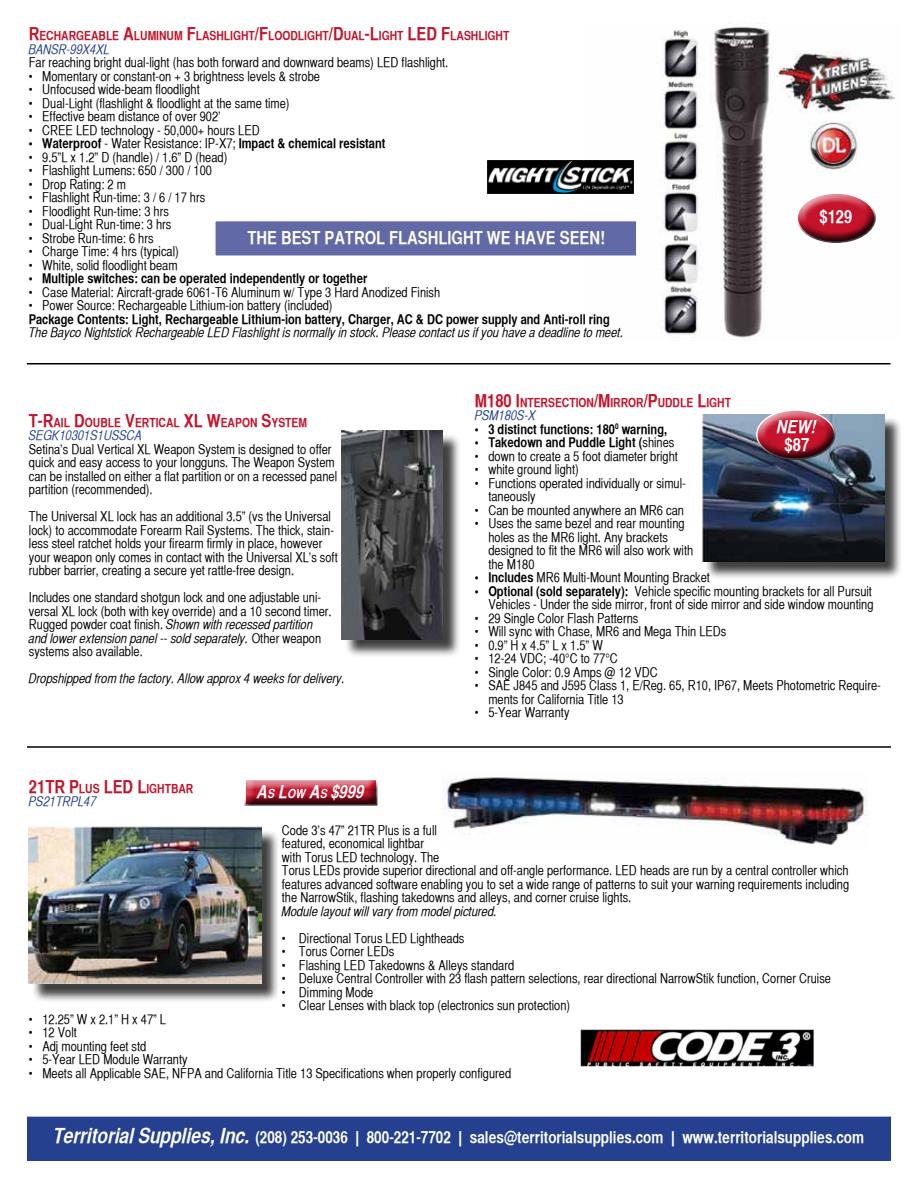
<style>
.page{position:relative;width:918px;height:1188px;background:#fff}
.page>*{position:absolute;margin:0;border:0;box-sizing:border-box;transform-origin:0 0}
.t1{font:18px "Helvetica CY Bold";color:#fff}
.t2{font:18px "Helvetica CY Bold";color:#c4132a}
.t3{font:italic 18px "Helvetica CY Bold";color:#fff}
.t4{font:italic 18px "Helvetica CY Bold";color:#fff}
.t5{font:16.5px "Helvetica CY Bold";color:#fff}
.t6{font:13.5px/13.5px "Helvetica CY Plain";color:#000}
.t7{font:13.5px/13.5px "Helvetica CY Oblique";color:#000}
.t8{font:13.5px "Helvetica CY Bold";color:#000}
.t9{font:13.5px "Helvetica CY Oblique";color:#25408f}
.t10{font:12.6px "Helvetica CY Bold";color:#c4132a}
.s1{font-size:18px}
.s2{font-family:"Helvetica CY Plain"}
.s3{font-size:12.6px}
.s4{font-family:"Helvetica CY Bold"}
.s5{font-style:italic;font-size:21px}
</style>
<div class="page">
<img style="left:660px;top:26px;width:235px;height:314px">
<div style="left:27px;top:1117px;width:864px;height:44px;background:#25408f"></div>
<div style="left:344px;top:433px;width:117px;height:225px;background:#000;opacity:.75"></div>
<img style="left:341px;top:431px;width:102px;height:208px">
<hr style="left:27px;top:363px;width:864px;height:1px;background:#000">
<hr style="left:27px;top:746px;width:864px;height:2px;background:#000">
<img style="left:487px;top:160px;width:147px;height:34px">
<div style="left:31px;top:829px;width:249px;height:174px;background:#000;opacity:.75"></div>
<img style="left:29px;top:827px;width:233px;height:157px">
<img style="left:442px;top:777px;width:425px;height:68px">
<img style="left:581px;top:1029px;width:232px;height:37px">
<div style="left:244px;top:779px;width:135px;height:28px;background:#000;opacity:.75"></div>
<div style="left:704px;top:417px;width:199px;height:163px;background:#000;opacity:.75"></div>
<img style="left:702px;top:414px;width:182px;height:147px">
<div style="left:214px;top:220px;width:424px;height:37px;background:#6269a7;border:2px solid #fff"></div>
<div style="left:796px;top:190px;width:82px;height:35px;background:#fff;opacity:.75"></div>
<div style="left:796px;top:203px;width:82px;height:41px;background:#000;opacity:.75"></div>
<div style="left:755px;top:407px;width:83px;height:34px;background:#fff;opacity:.75"></div>
<div style="left:755px;top:420px;width:83px;height:41px;background:#000;opacity:.75"></div>
<p class="t10" style="left:29px;top:28px;width:482px"><span class="s1">R</span>ECHARGEABLE <span class="s1">A</span>LUMINUM <span class="s1">F</span>LASHLIGHT<span class="s1">/F</span>LOODLIGHT<span class="s1">/D</span>UAL<span class="s1">-L</span>IGHT <span class="s1">LED F</span>LASHLIGHT</p>
<p class="t9" style="left:29px;top:41px;width:83px">BANSR-99X4XL</p>
<p class="t6" style="left:29px;top:56px;width:421px">Far reaching bright dual-light (has both forward and downward beams) LED flashlight.</p>
<p class="t6" style="left:29px;top:69px;width:293px">• Momentary or constant-on + 3 brightness levels &amp; strobe</p>
<p class="t6" style="left:29px;top:83px;width:173px">• Unfocused wide-beam floodlight</p>
<p class="t6" style="left:29px;top:96px;width:262px">• Dual-Light (flashlight &amp; floodlight at the same time)</p>
<p class="t6" style="left:29px;top:110px;width:193px">• Effective beam distance of over 902’</p>
<p class="t6" style="left:29px;top:123px;width:233px">• CREE LED technology - 50,000+ hours LED</p>
<p class="t8" style="left:29px;top:135px;width:358px">• Waterproof <span class="s2">- Water Resistance: IP-X7;</span> Impact &amp; chemical resistant</p>
<p class="t6" style="left:29px;top:150px;width:200px">• 9.5”L x 1.2” D (handle) / 1.6” D (head)</p>
<p class="t6" style="left:29px;top:164px;width:185px">• Flashlight Lumens: 650 / 300 / 100</p>
<p class="t6" style="left:29px;top:177px;width:99px">• Drop Rating: 2 m</p>
<p class="t6" style="left:29px;top:191px;width:178px">• Flashlight Run-time: 3 / 6 / 17 hrs</p>
<p class="t6" style="left:29px;top:204px;width:142px">• Floodlight Run-time: 3 hrs</p>
<p class="t6" style="left:29px;top:218px;width:144px">• Dual-Light Run-time: 3 hrs</p>
<p class="t6" style="left:29px;top:231px;width:126px">• Strobe Run-time: 6 hrs</p>
<p class="t6" style="left:29px;top:245px;width:152px">• Charge Time: 4 hrs (typical)</p>
<p class="t6" style="left:29px;top:258px;width:150px">• White, solid floodlight beam</p>
<p class="t8" style="left:29px;top:270px;width:340px">• Multiple switches: can be operated independently or together</p>
<p class="t6" style="left:29px;top:285px;width:413px">• Case Material: Aircraft-grade 6061-T6 Aluminum w/ Type 3 Hard Anodized Finish</p>
<p class="t6" style="left:29px;top:299px;width:305px">• Power Source: Rechargeable Lithium-ion battery (included)</p>
<p class="t8" style="left:29px;top:311px;width:583px">Package Contents: Light, Rechargeable Lithium-ion battery, Charger, AC &amp; DC power supply and Anti-roll ring</p>
<p class="t7" style="left:29px;top:326px;width:597px">The Bayco Nightstick Rechargeable LED Flashlight is normally in stock. Please contact us if you have a deadline to meet.</p>
<h1 class="t1" style="left:247px;top:226px;width:359px">THE BEST PATROL FLASHLIGHT WE HAVE SEEN!</h1>
<h1 class="t1" style="left:819px;top:205px;width:34px">$129</h1>
<p class="t10" style="left:29px;top:415px;width:280px"><span class="s1">T-R</span>AIL <span class="s1">D</span>OUBLE <span class="s1">V</span>ERTICAL <span class="s1">XL W</span>EAPON <span class="s1">S</span>YSTEM</p>
<p class="t9" style="left:29px;top:428px;width:115px">SEGK10301S1USSCA</p>
<p class="t6" style="left:29px;top:442px;width:310px">Setina’s Dual Vertical XL Weapon System is designed to offer quick and easy access to your longguns. The Weapon System can be installed on either a flat partition or on a recessed panel partition (recommended).</p>
<p class="t6" style="left:29px;top:510px;width:310px">The Universal XL lock has an additional 3.5” (vs the Universal lock) to accommodate Forearm Rail Systems. The thick, stain&shy;less steel ratchet holds your firearm firmly in place, however your weapon only comes in contact with the Universal XL’s soft rubber barrier, creating a secure yet rattle-free design.</p>
<p class="t6" style="left:29px;top:591px;width:304px">Includes one standard shotgun lock and one adjustable uni&shy;versal XL lock (both with key override) and a 10 second timer.</p>
<p class="t7" style="left:29px;top:618px;width:294px"><span class="s2">Rugged powder coat finish.</span> Shown with recessed partition and lower extension panel -- sold separately. <span class="s2">Other weapon</span></p>
<p class="t6" style="left:29px;top:645px;width:115px">systems also available.</p>
<p class="t7" style="left:29px;top:672px;width:318px">Dropshipped from the factory. Allow approx 4 weeks for delivery.</p>
<h1 class="t2" style="left:29px;top:775px;width:86px">21TR P<span class="s3">LUS</span> LED</h1>
<p class="t10" style="left:137px;top:780px;width:58px"><span class="s1">L</span>IGHTBAR</p>
<p class="t9" style="left:29px;top:794px;width:69px">PS21TRPL47</p>
<h1 class="t3" style="left:258px;top:781px;width:109px">A<span class="s3">S</span> L<span class="s3">OW</span> A<span class="s3">S</span> $999</h1>
<p class="t10" style="left:475px;top:395px;width:258px"><span class="s1">M180 I</span>NTERSECTION<span class="s1">/M</span>IRROR<span class="s1">/P</span>UDDLE <span class="s1">L</span>IGHT</p>
<p class="t9" style="left:475px;top:408px;width:62px">PSM180S-X</p>
<p class="t8" style="left:475px;top:421px;width:194px">• 3 distinct functions: 180<sup>0</sup> warning,</p>
<p class="t8" style="left:475px;top:434px;width:201px">• Takedown and Puddle Light (<span class="s2">shines</span></p>
<p class="t6" style="left:475px;top:449px;width:205px">• down to create a 5 foot diameter bright</p>
<p class="t6" style="left:475px;top:463px;width:105px">• white ground light)</p>
<p class="t6" style="left:488px;top:476px;width:199px;text-indent:-14px">• Functions operated individually or simul&shy;taneously</p>
<p class="t6" style="left:475px;top:503px;width:211px">• Can be mounted anywhere an MR6 can</p>
<p class="t6" style="left:488px;top:517px;width:206px;text-indent:-14px">• Uses the same bezel and rear mounting holes as the MR6 light. Any brackets designed to fit the MR6 will also work with the M180</p>
<p class="t6" style="left:475px;top:571px;width:237px"><span class="s4">• Includes</span> MR6 Multi-Mount Mounting Bracket</p>
<p class="t6" style="left:475px;top:584px;width:400px;text-align:right"><span class="s4">• Optional (sold separately):</span> Vehicle specific mounting brackets for all Pursuit<br>Vehicles - Under the side mirror, front of side mirror and side window mounting</p>
<p class="t6" style="left:475px;top:611px;width:165px">• 29 Single Color Flash Patterns</p>
<p class="t6" style="left:475px;top:625px;width:253px">• Will sync with Chase, MR6 and Mega Thin LEDs</p>
<p class="t6" style="left:475px;top:638px;width:129px">• 0.9” H x 4.5” L x 1.5” W</p>
<p class="t6" style="left:475px;top:652px;width:144px">• 12-24 VDC; -40°C to 77°C</p>
<p class="t6" style="left:475px;top:665px;width:184px">• Single Color: 0.9 Amps @ 12 VDC</p>
<p class="t6" style="left:488px;top:679px;width:394px;text-indent:-14px">• SAE J845 and J595 Class 1, E/Reg. 65, R10, IP67, Meets Photometric Require&shy;ments for California Title 13</p>
<p class="t6" style="left:475px;top:706px;width:96px">• 5-Year Warranty</p>
<h1 class="t4" style="left:777px;top:416px;width:41px">NEW!</h1>
<h1 class="t1" style="left:785px;top:434px;width:26px">$87</h1>
<p class="t6" style="left:282px;top:823px;width:569px">Code 3’s 47” 21TR Plus is a full<br>featured, economical lightbar<br>with Torus LED technology. The<br>Torus LEDs provide superior directional and off-angle performance. LED heads are run by a central controller which features advanced software enabling you to set a wide range of patterns to suit your warning requirements including the NarrowStik, flashing takedowns and alleys, and corner cruise lights.</p>
<p class="t7" style="left:282px;top:904px;width:217px">Module layout will vary from model pictured.</p>
<p class="t6" style="left:282px;top:931px;width:184px">• Directional Torus LED Lightheads</p>
<p class="t6" style="left:282px;top:945px;width:114px">• Torus Corner LEDs</p>
<p class="t6" style="left:282px;top:958px;width:234px">• Flashing LED Takedowns &amp; Alleys standard</p>
<p class="t6" style="left:282px;top:972px;width:551px">• Deluxe Central Controller with 23 flash pattern selections, rear directional NarrowStik function, Corner Cruise</p>
<p class="t6" style="left:282px;top:985px;width:93px">• Dimming Mode</p>
<p class="t6" style="left:282px;top:999px;width:290px">• Clear Lenses with black top (electronics sun protection)</p>
<p class="t6" style="left:29px;top:1012px;width:139px">• 12.25” W x 2.1” H x 47” L</p>
<p class="t6" style="left:29px;top:1026px;width:49px">• 12 Volt</p>
<p class="t6" style="left:29px;top:1039px;width:119px">• Adj mounting feet std</p>
<p class="t6" style="left:29px;top:1053px;width:160px">• 5-Year LED Module Warranty</p>
<p class="t6" style="left:29px;top:1066px;width:484px">• Meets all Applicable SAE, NFPA and California Title 13 Specifications when properly configured</p>
<p class="t5" style="left:54px;top:1127px;width:812px"><span class="s5">Territorial Supplies, Inc.</span> (208) 253-0036 | 800-221-7702 | sales@territorialsupplies.com | www.territorialsupplies.com</p>
</div>
